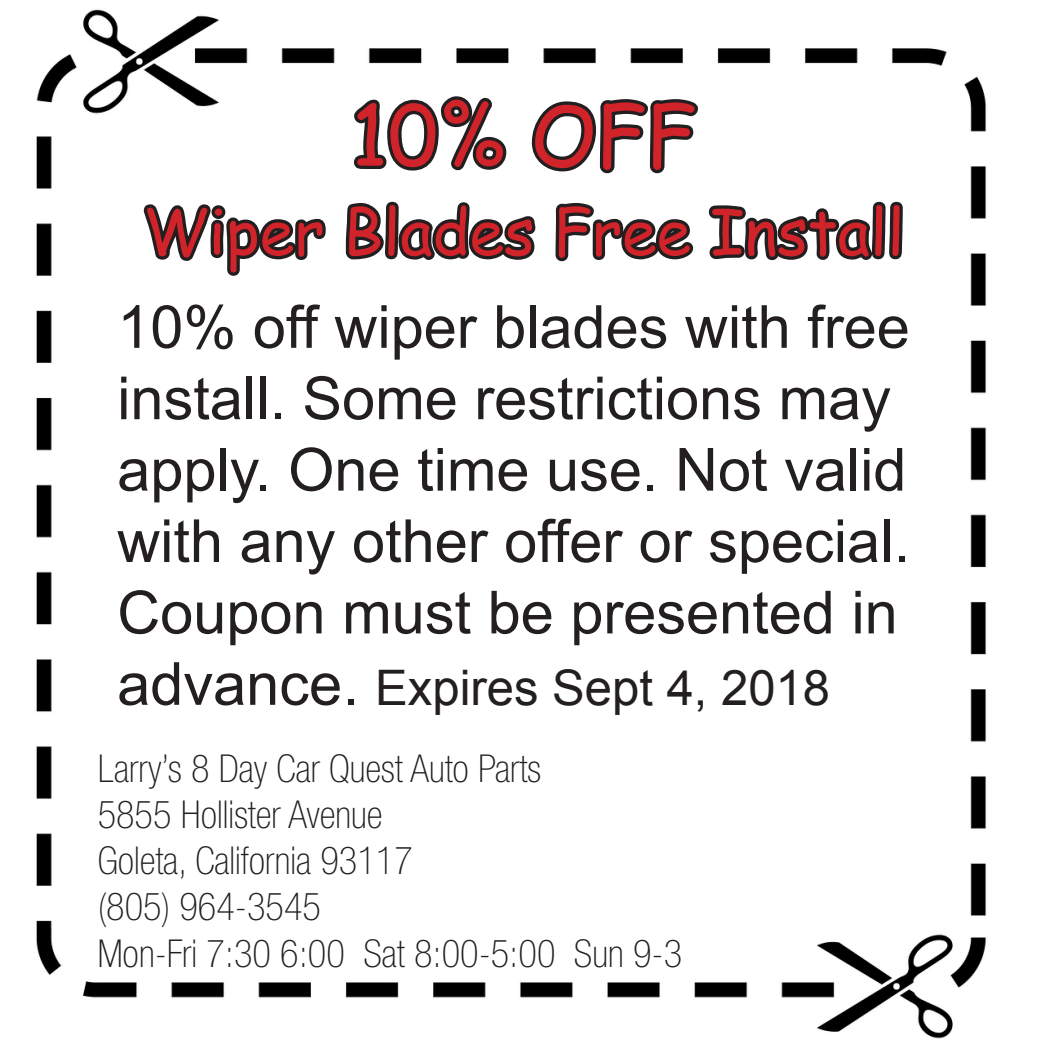
<style>
.page{position:relative;width:1050px;height:1050px;background:#fff}
.page>*{position:absolute;margin:0;border:0;box-sizing:border-box;transform-origin:0 0}
.t1{font:82.25px "Comic Sans MS";color:#d1232a}
.t2{font:63px "Comic Sans MS";color:#d1232a}
.t3{font:59.5px/71.4px "Arial";color:#231f20}
.t4{font:49px "Arial";color:#231f20}
.t5{font:100 condensed 38.5px/46.2px "Helvetica Neue LT Std";color:#231f20}
.s1{font-size:59.5px}
</style>
<div class="page">
<img style="left:36px;top:9px;width:951px;height:1030px">
<svg style="left:141px;top:186px;width:188px;height:96px"></svg>
<svg style="left:343px;top:9px;width:563px;height:258px"></svg>
<p class="t1" style="left:351px;top:75px;width:347px">10% OFF</p>
<p class="t2" style="left:143px;top:185px;width:763px">Wiper Blades Free Install</p>
<p class="t3" style="left:117px;top:292px;width:794px">10% off wiper blades with free install. Some restrictions may apply. One time use. Not valid with any other offer or special.<br>Coupon must be presented in</p>
<p class="t4" style="left:117px;top:656px;width:714px"><span class="s1">advance.</span> Expires Sept 4, 2018</p>
<p class="t5" style="left:98px;top:745px;width:445px">Larry’s 8 Day Car Quest Auto Parts<br>5855 Hollister Avenue</p>
<p class="t5" style="left:98px;top:837px;width:317px">Goleta, California 93117</p>
<p class="t5" style="left:98px;top:883px;width:225px">(805) 964-3545</p>
<p class="t5" style="left:98px;top:930px;width:586px">Mon-Fri 7:30 6:00 Sat 8:00-5:00 Sun 9-3</p>
</div>
